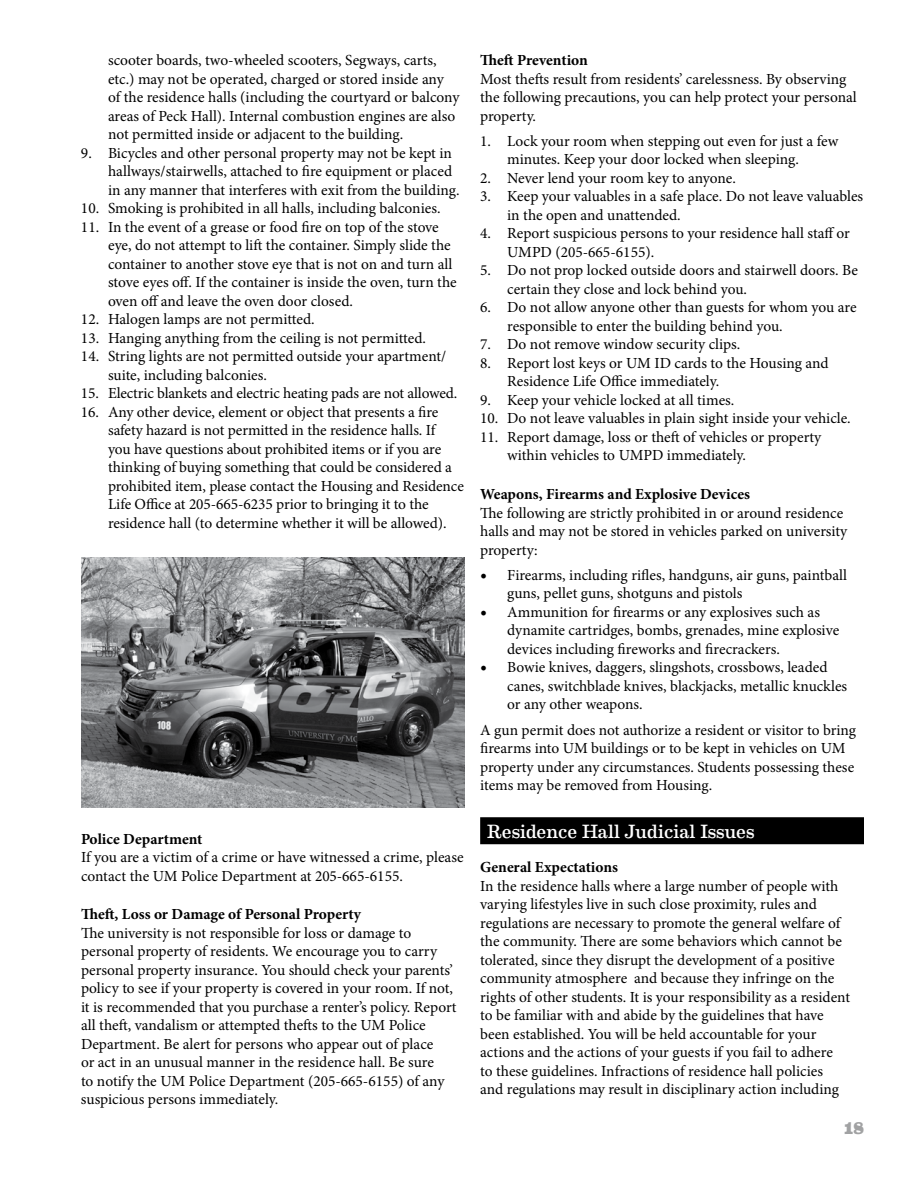
<style>
.page{position:relative;width:918px;height:1188px;background:#fff}
.page>*{position:absolute;margin:0;border:0;box-sizing:border-box;transform-origin:0 0}
.t1{font:19.35px "Eames Century Modern";letter-spacing:-.01em;color:#fff}
.t2{font:900 16.8px "Eames Century Modern";color:#636466}
.t3{font:15.45px/18.5px "Minion Pro";letter-spacing:-.005em;color:#000}
.t4{font:700 15.45px "Minion Pro";color:#000}
.s1{font-size:18px}
</style>
<div class="page">
<div style="left:480px;top:817px;width:384px;height:27px;background:#000"></div>
<img style="left:81px;top:558px;width:384px;height:249px">
<p class="t3" style="left:108px;top:51px;width:353px">scooter boards, two-wheeled scooters, Segways, carts, etc.) may not be operated, charged or stored inside any of the residence halls (including the courtyard or balcony areas of Peck Hall). Internal combustion engines are also not permitted inside or adjacent to the building.</p>
<p class="t3" style="left:108px;top:144px;width:353px;text-indent:-27px">9. Bicycles and other personal property may not be kept in hallways/stairwells, attached to fire equipment or placed in any manner that interferes with exit from the building.</p>
<p class="t3" style="left:81px;top:199px;width:361px">10. Smoking is prohibited in all halls, including balconies.</p>
<p class="t3" style="left:108px;top:218px;width:350px;text-indent:-27px">11. In the event of a grease or food fire on top of the stove eye, do not attempt to lift the container. Simply slide the container to another stove eye that is not on and turn all stove eyes off. If the container is inside the oven, turn the oven off and leave the oven door closed.</p>
<p class="t3" style="left:81px;top:310px;width:235px">12. Halogen lamps are not permitted.</p>
<p class="t3" style="left:81px;top:329px;width:347px">13. Hanging anything from the ceiling is not permitted.</p>
<p class="t3" style="left:108px;top:347px;width:340px;text-indent:-27px">14. String lights are not permitted outside your apartment/ suite, including balconies.</p>
<p class="t3" style="left:81px;top:384px;width:378px">15. Electric blankets and electric heating pads are not allowed.</p>
<p class="t3" style="left:108px;top:403px;width:357px;text-indent:-27px">16. Any other device, element or object that presents a fire safety hazard is not permitted in the residence halls. If<br>you have questions about prohibited items or if you are thinking of buying something that could be considered a prohibited item, please contact the Housing and Residence Life Office at 205-665-6235 prior to bringing it to the residence hall (to determine whether it will be allowed).</p>
<p class="t4" style="left:81px;top:828px;width:123px">Police Department</p>
<p class="t3" style="left:81px;top:848px;width:384px">If you are a victim of a crime or have witnessed a crime, please contact the UM Police Department at 205-665-6155.</p>
<p class="t4" style="left:81px;top:904px;width:281px">Theft, Loss or Damage of Personal Property</p>
<p class="t3" style="left:81px;top:924px;width:377px">The university is not responsible for loss or damage to personal property of residents. We encourage you to carry personal property insurance. You should check your parents’ policy to see if your property is covered in your room. If not, it is recommended that you purchase a renter’s policy. Report all theft, vandalism or attempted thefts to the UM Police Department. Be alert for persons who appear out of place<br>or act in an unusual manner in the residence hall. Be sure<br>to notify the UM Police Department (205-665-6155) of any suspicious persons immediately.</p>
<p class="t4" style="left:480px;top:49px;width:109px">Theft Prevention</p>
<p class="t3" style="left:480px;top:70px;width:378px">Most thefts result from residents’ carelessness. By observing the following precautions, you can help protect your personal property.</p>
<p class="t3" style="left:507px;top:132px;width:333px;text-indent:-27px">1. Lock your room when stepping out even for just a few minutes. Keep your door locked when sleeping.</p>
<p class="t3" style="left:480px;top:169px;width:257px">2. Never lend your room key to anyone.</p>
<p class="t3" style="left:507px;top:187px;width:358px;text-indent:-27px">3. Keep your valuables in a safe place. Do not leave valuables in the open and unattended.</p>
<p class="t3" style="left:507px;top:224px;width:344px;text-indent:-27px">4. Report suspicious persons to your residence hall staff or<br>UMPD (205-665-6155).</p>
<p class="t3" style="left:507px;top:261px;width:353px;text-indent:-27px">5. Do not prop locked outside doors and stairwell doors. Be certain they close and lock behind you.</p>
<p class="t3" style="left:507px;top:298px;width:351px;text-indent:-27px">6. Do not allow anyone other than guests for whom you are responsible to enter the building behind you.</p>
<p class="t3" style="left:480px;top:335px;width:262px">7. Do not remove window security clips.</p>
<p class="t3" style="left:507px;top:354px;width:323px;text-indent:-27px">8. Report lost keys or UM ID cards to the Housing and<br>Residence Life Office immediately.</p>
<p class="t3" style="left:480px;top:391px;width:256px">9. Keep your vehicle locked at all times.</p>
<p class="t3" style="left:480px;top:409px;width:372px">10. Do not leave valuables in plain sight inside your vehicle.</p>
<p class="t3" style="left:507px;top:428px;width:316px;text-indent:-27px">11. Report damage, loss or theft of vehicles or property within vehicles to UMPD immediately.</p>
<p class="t4" style="left:480px;top:483px;width:271px">Weapons, Firearms and Explosive Devices</p>
<p class="t3" style="left:480px;top:504px;width:369px">The following are strictly prohibited in or around residence halls and may not be stored in vehicles parked on university property:</p>
<p class="t3" style="left:507px;top:566px;width:341px;text-indent:-27px"><span class="s1">•</span> Firearms, including rifles, handguns, air guns, paintball guns, pellet guns, shotguns and pistols</p>
<p class="t3" style="left:507px;top:603px;width:334px;text-indent:-27px"><span class="s1">•</span> Ammunition for firearms or any explosives such as dynamite cartridges, bombs, grenades, mine explosive devices including fireworks and firecrackers.</p>
<p class="t3" style="left:507px;top:658px;width:342px;text-indent:-27px"><span class="s1">•</span> Bowie knives, daggers, slingshots, crossbows, leaded canes, switchblade knives, blackjacks, metallic knuckles or any other weapons.</p>
<p class="t3" style="left:480px;top:720px;width:377px">A gun permit does not authorize a resident or visitor to bring firearms into UM buildings or to be kept in vehicles on UM property under any circumstances. Students possessing these items may be removed from Housing.</p>
<p class="t1" style="left:487px;top:817px;width:269px">Residence Hall Judicial Issues</p>
<p class="t4" style="left:480px;top:856px;width:139px">General Expectations</p>
<p class="t3" style="left:480px;top:877px;width:371px">In the residence halls where a large number of people with varying lifestyles live in such close proximity, rules and regulations are necessary to promote the general welfare of the community. There are some behaviors which cannot be tolerated, since they disrupt the development of a positive community atmosphere and because they infringe on the rights of other students. It is your responsibility as a resident to be familiar with and abide by the guidelines that have been established. You will be held accountable for your actions and the actions of your guests if you fail to adhere<br>to these guidelines. Infractions of residence hall policies<br>and regulations may result in disciplinary action including</p>
<p class="t2" style="left:845px;top:1115px;width:21px">18</p>
</div>
